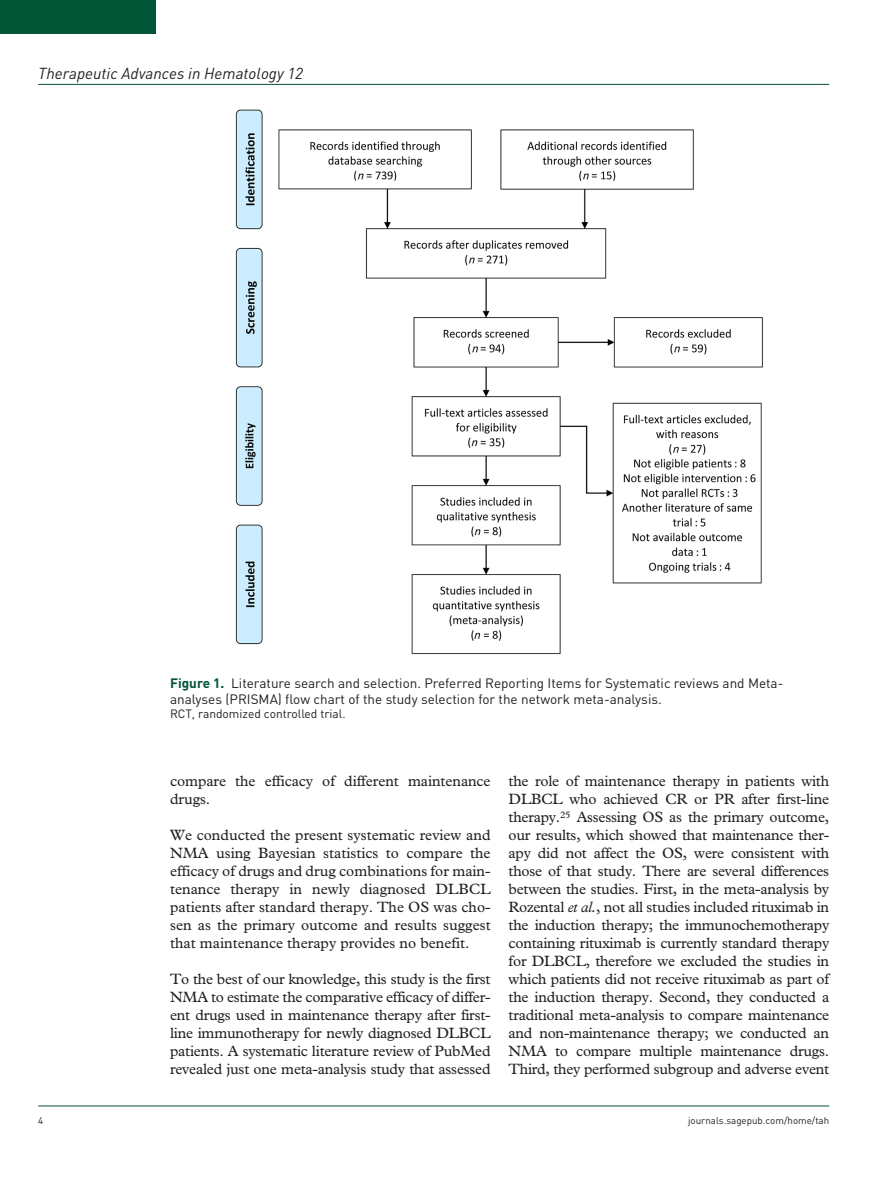
<style>
.page{position:relative;width:893px;height:1191px;background:#fff}
.page>*{position:absolute;margin:0;border:0;box-sizing:border-box;transform-origin:0 0}
.t1{font:italic 15.75px "DIN";color:#231f20}
.t2{font:15px/18px "Plantin Std";letter-spacing:-.015em;color:#231f20;text-align:justify}
.t3{font:13.5px/15.8px "DIN";color:#231f20}
.t4{font:12px "DIN";color:#231f20}
.t5{font:9.75px "DIN";color:#231f20}
.s1{font-weight:700;color:#015436}
.s2{font-style:italic}
</style>
<div class="page">
<hr style="left:38px;top:84px;width:791px;height:1px;background:#015436">
<hr style="left:38px;top:1105px;width:791px;height:1px;background:#015436">
<div style="left:0;top:0;width:155px;height:34px;background:#015436"></div>
<img style="left:235px;top:109px;width:528px;height:546px">
<p class="t1" style="left:38px;top:63px;width:266px">Therapeutic Advances in Hematology 12</p>
<p class="t3" style="left:170px;top:675px;width:615px"><span class="s1">Figure 1.</span> Literature search and selection. Preferred Reporting Items for Systematic reviews and Meta&shy;analyses (PRISMA) flow chart of the study selection for the network meta-analysis.</p>
<p class="t4" style="left:170px;top:706px;width:177px">RCT, randomized controlled trial.</p>
<p class="t2" style="left:170px;top:772px;width:322px">compare the efficacy of different maintenance drugs.</p>
<p class="t2" style="left:170px;top:826px;width:322px">We conducted the present systematic review and NMA using Bayesian statistics to compare the efficacy of drugs and drug combinations for main&shy;tenance therapy in newly diagnosed DLBCL patients after standard therapy. The OS was cho&shy;sen as the primary outcome and results suggest that maintenance therapy provides no benefit.</p>
<p class="t2" style="left:170px;top:970px;width:322px">To the best of our knowledge, this study is the first NMA to estimate the comparative efficacy of differ&shy;ent drugs used in maintenance therapy after first&shy;line immunotherapy for newly diagnosed DLBCL patients. A systematic literature review of PubMed revealed just one meta-analysis study that assessed</p>
<p class="t2" style="left:509px;top:772px;width:322px">the role of maintenance therapy in patients with DLBCL who achieved CR or PR after first-line therapy.<sup>25</sup> Assessing OS as the primary outcome, our results, which showed that maintenance ther&shy;apy did not affect the OS, were consistent with those of that study. There are several differences between the studies. First, in the meta-analysis by Rozental <span class="s2">et al.</span>, not all studies included rituximab in the induction therapy; the immunochemotherapy containing rituximab is currently standard therapy for DLBCL, therefore we excluded the studies in which patients did not receive rituximab as part of the induction therapy. Second, they conducted a traditional meta-analysis to compare maintenance and non-maintenance therapy; we conducted an NMA to compare multiple maintenance drugs.<br>Third, they performed subgroup and adverse event</p>
<p class="t5" style="left:38px;top:1114px;width:7px">4</p>
<p class="t5" style="left:688px;top:1114px;width:143px">journals.sagepub.com/home/tah</p>
</div>
